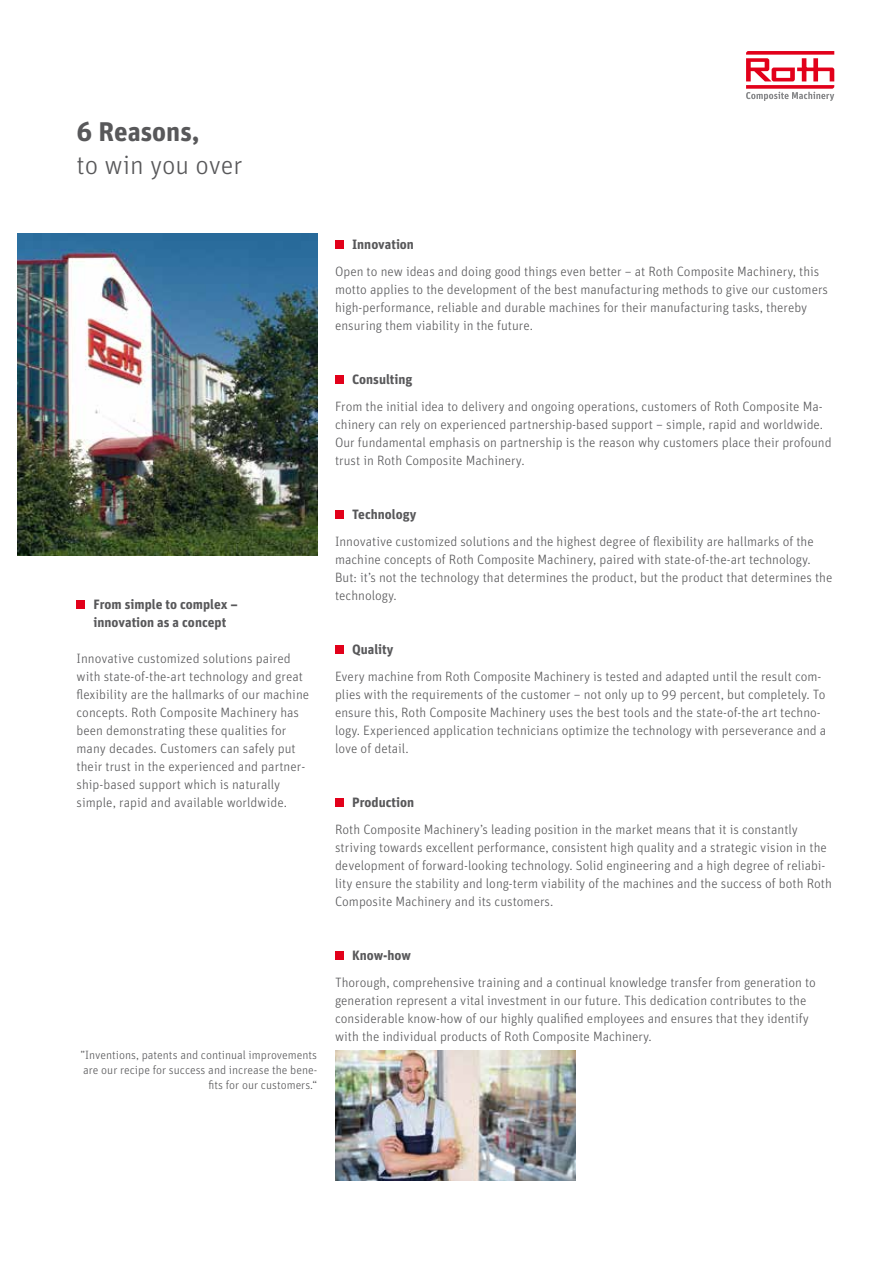
<style>
.page{position:relative;width:893px;height:1263px;background:#fff}
.page>*{position:absolute;margin:0;border:0;box-sizing:border-box;transform-origin:0 0}
.t1{font:300 27px "Unit OT";color:#58585a}
.t2{font:700 27px "Unit OT";color:#58585a}
.t3{font:300 13.5px/18px "Unit OT";color:#58585a}
.t4{font:700 13.5px/18px "Unit OT";color:#58585a}
.t5{font:300 12px/15px "Unit OT";color:#58585a;text-align:right}
</style>
<div class="page">
<div style="left:77px;top:601px;width:8px;height:8px;background:#e2001a"></div>
<svg style="left:746px;top:51px;width:88px;height:50px"></svg>
<img style="left:18px;top:234px;width:299px;height:321px">
<div style="left:335px;top:241px;width:9px;height:8px;background:#e2001a"></div>
<div style="left:335px;top:376px;width:9px;height:8px;background:#e2001a"></div>
<div style="left:335px;top:511px;width:9px;height:8px;background:#e2001a"></div>
<div style="left:335px;top:646px;width:9px;height:8px;background:#e2001a"></div>
<div style="left:335px;top:799px;width:9px;height:8px;background:#e2001a"></div>
<div style="left:335px;top:952px;width:9px;height:8px;background:#e2001a"></div>
<img style="left:335px;top:1050px;width:241px;height:130px">
<h1 class="t2" style="left:77px;top:114px;width:125px">6 Reasons,</h1>
<h1 class="t1" style="left:77px;top:149px;width:168px">to win you over</h1>
<p class="t4" style="left:94px;top:595px;width:146px">From simple to complex – innovation as a concept</p>
<p class="t3" style="left:77px;top:649px;width:234px">Innovative customized solutions paired with state-of-the-art technology and great flexibility are the hallmarks of our machine concepts. Roth Composite Machinery has been demonstrating these qualities for many decades. Customers can safely put their trust in the experienced and partner&shy;ship-based support which is naturally simple, rapid and available worldwide.</p>
<p class="t5" style="left:80px;top:1047px;width:238px">”Inventions, patents and continual improvements are our recipe for success and increase the bene&shy;fits for our customers.“</p>
<p class="t4" style="left:352px;top:235px;width:63px">Innovation</p>
<p class="t3" style="left:335px;top:262px;width:494px">Open to new ideas and doing good things even better – at Roth Composite Machinery, this motto applies to the development of the best manufacturing methods to give our customers high-performance, reliable and durable machines for their manufacturing tasks, thereby ensuring them viability in the future.</p>
<p class="t4" style="left:352px;top:370px;width:62px">Consulting</p>
<p class="t3" style="left:335px;top:397px;width:498px">From the initial idea to delivery and ongoing operations, customers of Roth Composite Ma&shy;chinery can rely on experienced partnership-based support – simple, rapid and worldwide.<br>Our fundamental emphasis on partnership is the reason why customers place their profound trust in Roth Composite Machinery.</p>
<p class="t4" style="left:352px;top:505px;width:66px">Technology</p>
<p class="t3" style="left:335px;top:532px;width:499px">Innovative customized solutions and the highest degree of flexibility are hallmarks of the machine concepts of Roth Composite Machinery, paired with state-of-the-art technology.<br>But: it’s not the technology that determines the product, but the product that determines the technology.</p>
<p class="t4" style="left:352px;top:640px;width:43px">Quality</p>
<p class="t3" style="left:335px;top:667px;width:493px">Every machine from Roth Composite Machinery is tested and adapted until the result com&shy;plies with the requirements of the customer – not only up to 99 percent, but completely. To ensure this, Roth Composite Machinery uses the best tools and the state-of-the art techno&shy;logy. Experienced application technicians optimize the technology with perseverance and a love of detail.</p>
<p class="t4" style="left:352px;top:793px;width:64px">Production</p>
<p class="t3" style="left:335px;top:820px;width:498px">Roth Composite Machinery’s leading position in the market means that it is constantly striving towards excellent performance, consistent high quality and a strategic vision in the development of forward-looking technology. Solid engineering and a high degree of reliabi&shy;lity ensure the stability and long-term viability of the machines and the success of both Roth Composite Machinery and its customers.</p>
<p class="t4" style="left:352px;top:946px;width:60px">Know-how</p>
<p class="t3" style="left:335px;top:973px;width:482px">Thorough, comprehensive training and a continual knowledge transfer from generation to generation represent a vital investment in our future. This dedication contributes to the considerable know-how of our highly qualified employees and ensures that they identify with the individual products of Roth Composite Machinery.</p>
</div>
